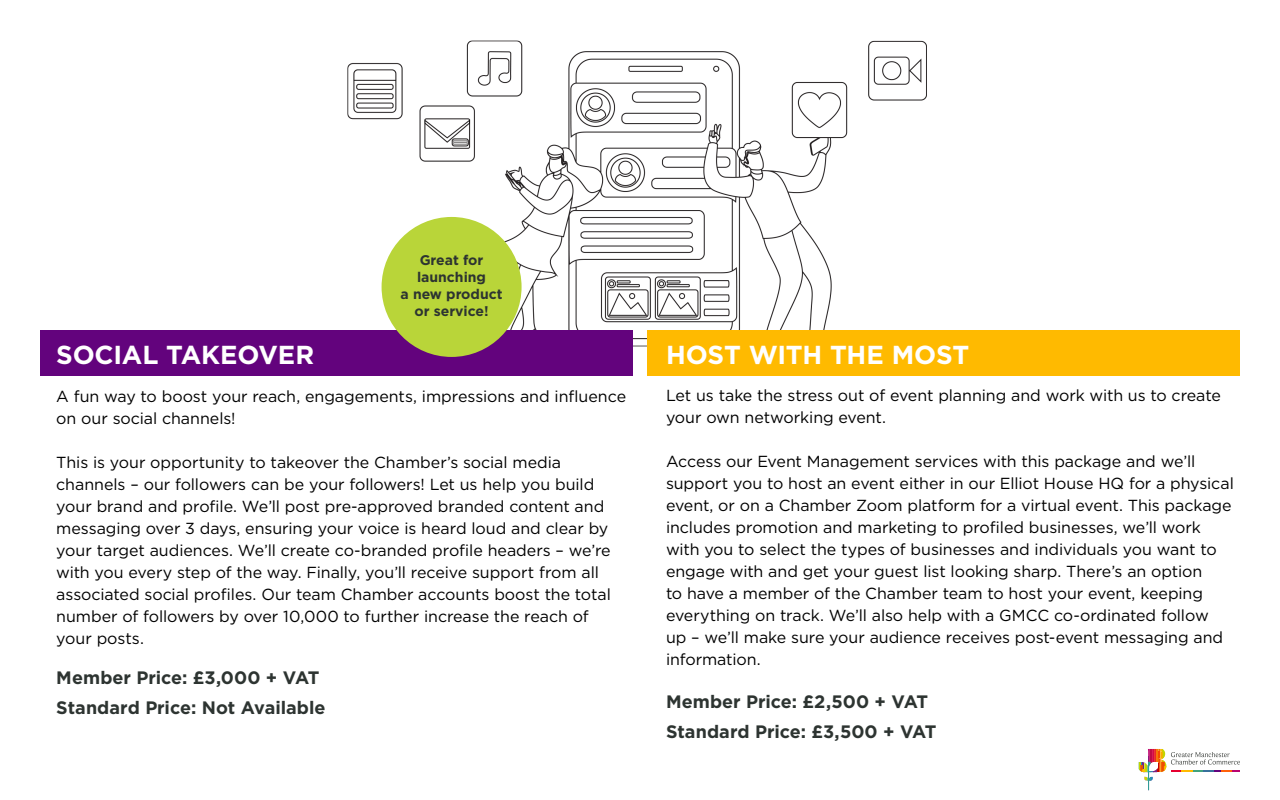
<style>
.page{position:relative;width:1280px;height:800px;background:#fff}
.page>*{position:absolute;margin:0;border:0;box-sizing:border-box;transform-origin:0 0}
.Package_Title{font:700 26px "Gotham";letter-spacing:-.01em;color:#fff}
.t1{font:700 18px "Gotham";color:#2d3431}
.Body_Text{font:16px/22px "Gotham";letter-spacing:-.005em;color:#000}
.Bubble_Text{font:700 14px/16.8px "Gotham";color:#2d3431}
</style>
<div class="page">
<svg style="left:1139px;top:749px;width:101px;height:41px"></svg>
<img style="left:347px;top:40px;width:580px;height:311px">
<div style="left:40px;top:330px;width:592px;height:46px;background:#63037d"></div>
<div style="left:382px;top:217px;width:140px;height:140px;background:#b9d539;border-radius:50%"></div>
<div style="left:648px;top:330px;width:592px;height:46px;background:#ffba00"></div>
<p class="Bubble_Text" style="left:417px;top:252px;width:71px">Great for launching</p>
<p class="Bubble_Text" style="left:401px;top:285px;width:104px;text-align:center">a new product or service!</p>
<p class="Package_Title" style="left:56px;top:337px;width:259px">SOCIAL TAKEOVER</p>
<p class="Body_Text" style="left:56px;top:385px;width:571px">A fun way to boost your reach, engagements, impressions and influence on our social channels!</p>
<p class="Body_Text" style="left:56px;top:451px;width:556px">This is your opportunity to takeover the Chamber’s social media channels – our followers can be your followers! Let us help you build your brand and profile. We’ll post pre-approved branded content and messaging over 3 days, ensuring your voice is heard loud and clear by your target audiences. We’ll create co-branded profile headers – we’re with you every step of the way. Finally, you’ll receive support from all associated social profiles. Our team Chamber accounts boost the total number of followers by over 10,000 to further increase the reach of</p>
<p class="Body_Text" style="left:56px;top:627px;width:89px">your posts.</p>
<p class="t1" style="left:56px;top:666px;width:265px">Member Price: £3,000 + VAT</p>
<p class="t1" style="left:56px;top:696px;width:271px">Standard Price: Not Available</p>
<p class="Package_Title" style="left:666px;top:337px;width:305px">HOST WITH THE MOST</p>
<p class="Body_Text" style="left:666px;top:384px;width:556px">Let us take the stress out of event planning and work with us to create your own networking event.</p>
<p class="Body_Text" style="left:666px;top:450px;width:569px">Access our Event Management services with this package and we’ll support you to host an event either in our Elliot House HQ for a physical event, or on a Chamber Zoom platform for a virtual event. This package includes promotion and marketing to profiled businesses, we’ll work with you to select the types of businesses and individuals you want to engage with and get your guest list looking sharp. There’s an option<br>to have a member of the Chamber team to host your event, keeping everything on track. We’ll also help with a GMCC co-ordinated follow<br>up – we’ll make sure your audience receives post-event messaging and information.</p>
<p class="t1" style="left:666px;top:690px;width:264px">Member Price: £2,500 + VAT</p>
<p class="t1" style="left:666px;top:720px;width:272px">Standard Price: £3,500 + VAT</p>
</div>
